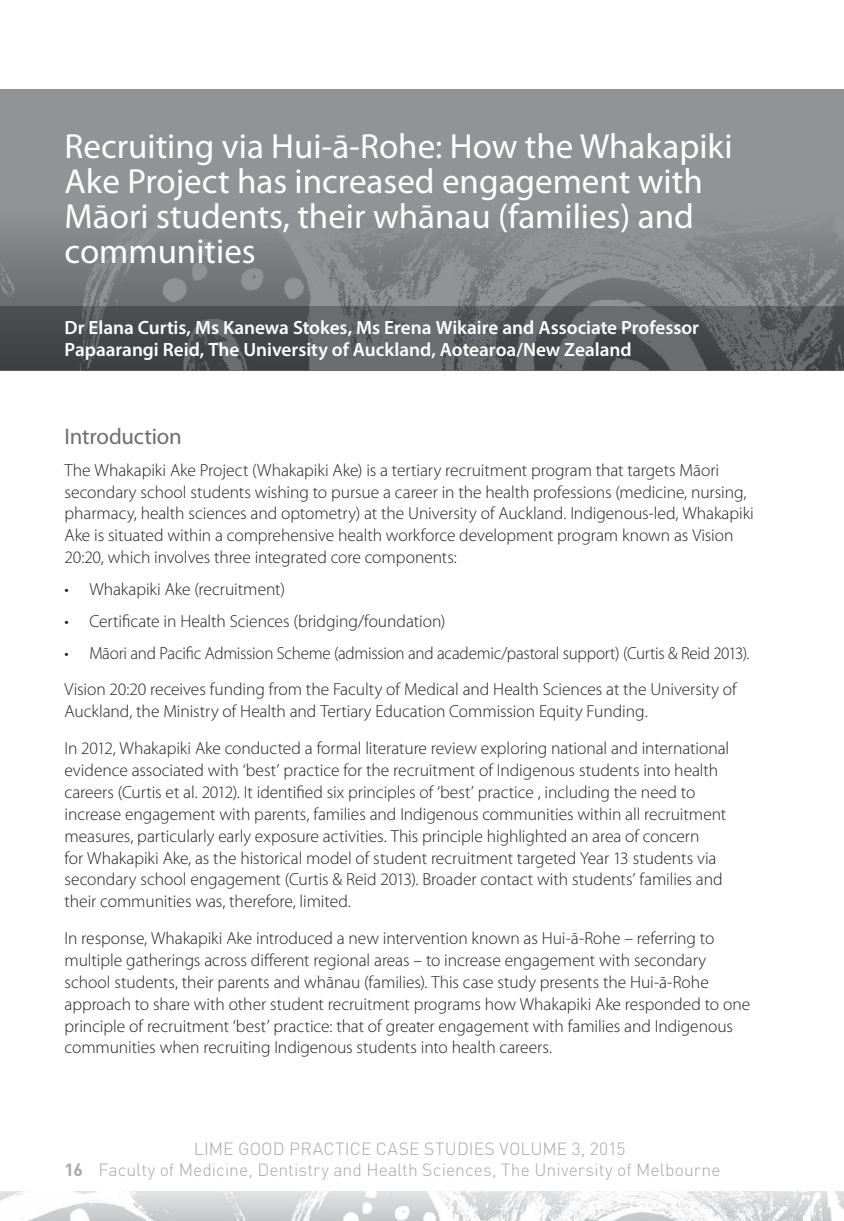
<style>
.page{position:relative;width:844px;height:1221px;background:#fff}
.page>*{position:absolute;margin:0;border:0;box-sizing:border-box;transform-origin:0 0}
.Heading_2{font:35px/35px "Myriad Pro";color:#fff}
.Heading_4{font:22.75px "Myriad Pro";letter-spacing:-.01em;color:#6c6d70}
.author{font:600 19.25px/21.9px "Myriad Pro";color:#fff}
.body{font:300 17.5px/21.9px "Myriad Pro";letter-spacing:-.005em;color:#231f20}
.indent_for_bullets{font:300 17.5px "Myriad Pro";letter-spacing:-.01em;color:#231f20}
.Heading_1{font:300 17.5px "DIN";letter-spacing:.005em;color:#a8a9ad}
.t1{font:700 17.5px "DIN";color:#a8a9ad}
</style>
<div class="page">
<img style="left:0;top:1191px;width:843px;height:29px">
<svg style="left:843px;top:1191px;width:1px;height:19px"></svg>
<div style="left:0;top:89px;width:843px;height:282px;background:#919396"></div>
<img style="left:0;top:229px;width:843px;height:142px">
<p class="Heading_2" style="left:64px;top:129px;width:669px">Recruiting via Hui-ā-Rohe: How the Whakapiki Ake Project has increased engagement with Māori students, their whānau (families) and communities</p>
<p class="author" style="left:64px;top:316px;width:636px">Dr Elana Curtis, Ms Kanewa Stokes, Ms Erena Wikaire and Associate Professor<br>Papaarangi Reid, The University of Auckland, Aotearoa/New Zealand</p>
<p class="Heading_4" style="left:64px;top:424px;width:119px">Introduction</p>
<p class="body" style="left:64px;top:459px;width:690px">The Whakapiki Ake Project (Whakapiki Ake) is a tertiary recruitment program that targets Māori secondary school students wishing to pursue a career in the health professions (medicine, nursing, pharmacy, health sciences and optometry) at the University of Auckland. Indigenous-led, Whakapiki Ake is situated within a comprehensive health workforce development program known as Vision 20:20, which involves three integrated core components:</p>
<p class="indent_for_bullets" style="left:64px;top:579px;width:222px">• Whakapiki Ake (recruitment)</p>
<p class="indent_for_bullets" style="left:64px;top:611px;width:382px">• Certificate in Health Sciences (bridging/foundation)</p>
<p class="indent_for_bullets" style="left:64px;top:643px;width:686px">• Māori and Pacific Admission Scheme (admission and academic/pastoral support) (Curtis &amp; Reid 2013).</p>
<p class="body" style="left:64px;top:679px;width:673px">Vision 20:20 receives funding from the Faculty of Medical and Health Sciences at the University of<br>Auckland, the Ministry of Health and Tertiary Education Commission Equity Funding.</p>
<p class="body" style="left:64px;top:737px;width:666px">In 2012, Whakapiki Ake conducted a formal literature review exploring national and international evidence associated with ‘best’ practice for the recruitment of Indigenous students into health careers (Curtis et al. 2012). It identified six principles of ‘best’ practice , including the need to increase engagement with parents, families and Indigenous communities within all recruitment measures, particularly early exposure activities. This principle highlighted an area of concern<br>for Whakapiki Ake, as the historical model of student recruitment targeted Year 13 students via secondary school engagement (Curtis &amp; Reid 2013). Broader contact with students’ families and their communities was, therefore, limited.</p>
<p class="body" style="left:64px;top:927px;width:687px">In response, Whakapiki Ake introduced a new intervention known as Hui-ā-Rohe – referring to multiple gatherings across different regional areas – to increase engagement with secondary school students, their parents and whānau (families). This case study presents the Hui-ā-Rohe approach to share with other student recruitment programs how Whakapiki Ake responded to one principle of recruitment ‘best’ practice: that of greater engagement with families and Indigenous communities when recruiting Indigenous students into health careers.</p>
<p class="t1" style="left:64px;top:1158px;width:20px">16</p>
<p class="Heading_1" style="left:194px;top:1137px;width:433px">LIME GOOD PRACTICE CASE STUDIES VOLUME 3, 2015</p>
<p class="Heading_1" style="left:98px;top:1158px;width:623px">Faculty of Medicine, Dentistry and Health Sciences, The University of Melbourne</p>
</div>
